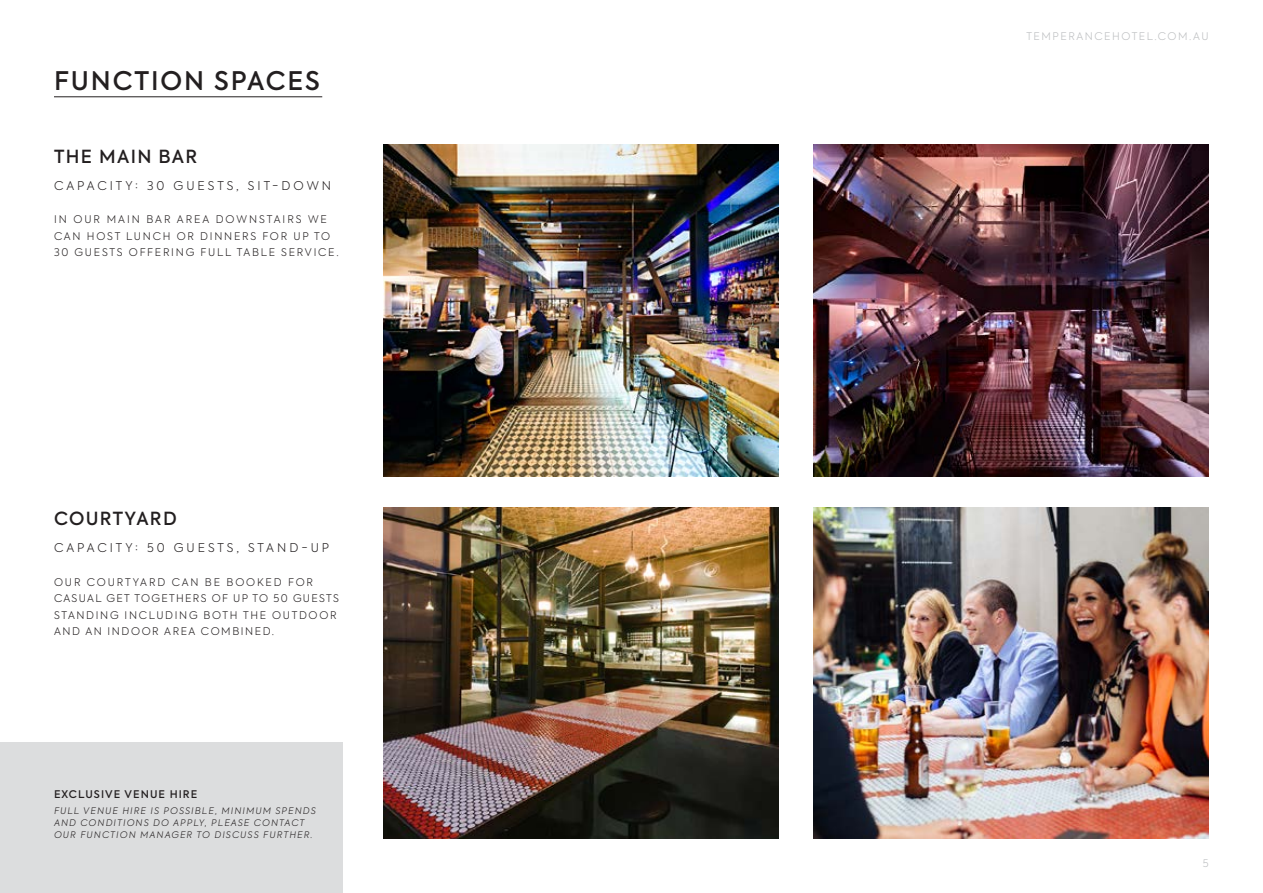
<style>
.page{position:relative;width:1263px;height:893px;background:#fff}
.page>*{position:absolute;margin:0;border:0;box-sizing:border-box;transform-origin:0 0}
.t1{font:500 25.5px "Axiforma";letter-spacing:.075em;color:#231f20}
.t2{font:500 18px "Axiforma";letter-spacing:.075em;color:#231f20}
.t3{font:300 12px "Axiforma";letter-spacing:.25em;color:#231f20}
.t4{font:300 10.5px/16.5px "Axiforma";letter-spacing:.165em;color:#231f20}
.t5{font:300 10.5px "Axiforma";letter-spacing:.15em;color:#bcbec0}
.t6{font:500 10.5px "Axiforma";letter-spacing:.1em;color:#231f20}
.t7{font:italic 300 9px/12px "Axiforma";letter-spacing:.13em;color:#231f20}
</style>
<div class="page">
<div style="left:0;top:742px;width:342px;height:151px;background:#dcddde"></div>
<hr style="left:54px;top:96px;width:268px;height:1px;background:#231f20">
<img style="left:383px;top:145px;width:395px;height:331px">
<img style="left:383px;top:507px;width:395px;height:332px">
<img style="left:813px;top:145px;width:396px;height:331px">
<img style="left:813px;top:507px;width:396px;height:332px">
<h1 class="t1" style="left:54px;top:64px;width:267px">FUNCTION SPACES</h1>
<h2 class="t2" style="left:54px;top:144px;width:145px">THE MAIN BAR</h2>
<p class="t3" style="left:54px;top:178px;width:279px">CAPACITY: 30 GUESTS, SIT-DOWN</p>
<p class="t4" style="left:54px;top:211px;width:286px">IN OUR MAIN BAR AREA DOWNSTAIRS WE<br>CAN HOST LUNCH OR DINNERS FOR UP TO<br>30 GUESTS OFFERING FULL TABLE SERVICE.</p>
<h2 class="t2" style="left:54px;top:507px;width:124px">COURTYARD</h2>
<p class="t3" style="left:54px;top:540px;width:277px">CAPACITY: 50 GUESTS, STAND-UP</p>
<p class="t4" style="left:54px;top:574px;width:287px">OUR COURTYARD CAN BE BOOKED FOR CASUAL GET TOGETHERS OF UP TO 50 GUESTS STANDING INCLUDING BOTH THE OUTDOOR AND AN INDOOR AREA COMBINED.</p>
<p class="t6" style="left:54px;top:787px;width:145px">EXCLUSIVE VENUE HIRE</p>
<p class="t7" style="left:54px;top:805px;width:263px">FULL VENUE HIRE IS POSSIBLE, MINIMUM SPENDS<br>AND CONDITIONS DO APPLY, PLEASE CONTACT<br>OUR FUNCTION MANAGER TO DISCUSS FURTHER.</p>
<p class="t5" style="left:1026px;top:30px;width:184px">TEMPERANCEHOTEL.COM.AU</p>
<p class="t5" style="left:1203px;top:857px;width:7px">5</p>
</div>
